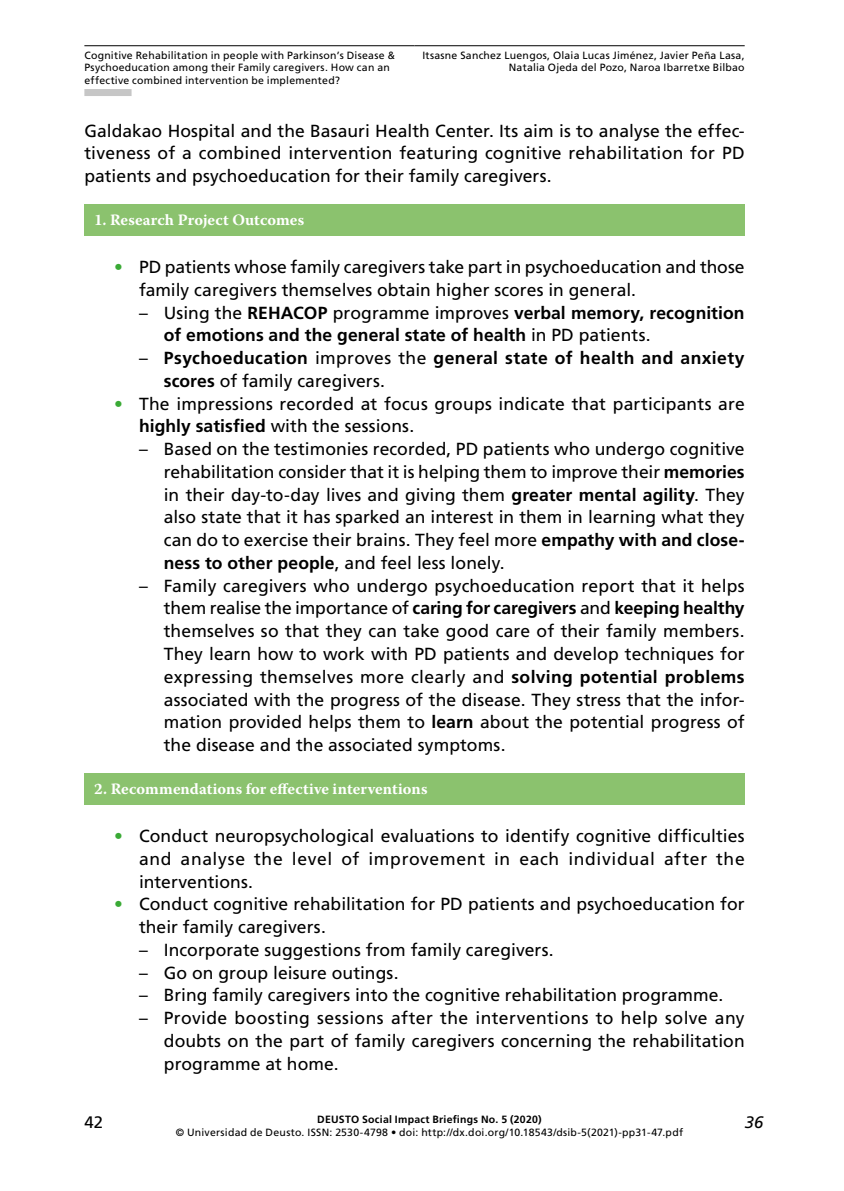
<style>
.page{position:relative;width:844px;height:1191px;background:#fff}
.page>*{position:absolute;margin:0;border:0;box-sizing:border-box;transform-origin:0 0}
.Texto_general{font:17.5px/22.8px "Frutiger";letter-spacing:.005em;color:#000;text-align:justify}
.t1{font:700 17.5px/22.8px "Frutiger";letter-spacing:.01em;color:#000}
.t2{font:16.62px "Frutiger";color:#000}
.t3{font:italic 16.62px "Frutiger";color:#000}
.TABLA_cabecera{font:700 15.75px "Warnock Pro";letter-spacing:.005em;color:#fff}
.t4{font:10.5px/12.6px "Frutiger";letter-spacing:.02em;color:#000}
.t5{font:700 10.5px "Frutiger";letter-spacing:.025em;color:#000}
.s1{color:#3aaa35}
.s2{font-weight:400}
.s3{font-weight:700}
</style>
<div class="page">
<hr style="left:84px;top:45px;width:330px;height:1px;background:#000">
<hr style="left:414px;top:45px;width:330px;height:1px;background:#000">
<div style="left:84px;top:89px;width:47px;height:7px;background:#c6c6c6"></div>
<div style="left:84px;top:204px;width:660px;height:31px;background:#8bc26e"></div>
<div style="left:84px;top:773px;width:660px;height:31px;background:#8bc26e"></div>
<p class="t4" style="left:84px;top:49px;width:312px">Cognitive Rehabilitation in people with Parkinson’s Disease &amp;<br>Psychoeducation among their Family caregivers. How can an effective combined intervention be implemented?</p>
<p class="t4" style="left:422px;top:49px;width:324px;text-align:right">Itsasne Sanchez Luengos, Olaia Lucas Jiménez, Javier Peña Lasa,<br>Natalia Ojeda del Pozo, Naroa Ibarretxe Bilbao</p>
<p class="Texto_general" style="left:84px;top:119px;width:661px">Galdakao Hospital and the Basauri Health Center. Its aim is to analyse the effec&shy;tiveness of a combined intervention featuring cognitive rehabilitation for PD patients and psychoeducation for their family caregivers.</p>
<p class="TABLA_cabecera" style="left:94px;top:211px;width:211px">1. Research Project Outcomes</p>
<p class="Texto_general" style="left:139px;top:255px;width:607px;text-indent:-25px"><span class="s1">•</span> PD patients whose family caregivers take part in psychoeducation and those family caregivers themselves obtain higher scores in general.</p>
<p class="t1" style="left:164px;top:301px;width:582px;text-indent:-25px"><span class="s2">– Using the</span> REHACOP <span class="s2">programme improves</span> verbal memory, recognition of emotions and the general state of health <span class="s2">in PD patients.</span></p>
<p class="t1" style="left:164px;top:346px;width:582px;text-indent:-25px"><span class="s2">–</span> Psychoeducation <span class="s2">improves the</span> general state of health and anxiety scores <span class="s2">of family caregivers.</span></p>
<p class="Texto_general" style="left:139px;top:392px;width:607px;text-indent:-25px"><span class="s1">•</span> The impressions recorded at focus groups indicate that participants are <span class="s3">highly satisfied</span> with the sessions.</p>
<p class="Texto_general" style="left:164px;top:437px;width:582px;text-indent:-25px">– Based on the testimonies recorded, PD patients who undergo cognitive rehabilitation consider that it is helping them to improve their <span class="s3">memories </span>in their day-to-day lives and giving them <span class="s3">greater mental agility</span>. They also state that it has sparked an interest in them in learning what they can do to exercise their brains. They feel more <span class="s3">empathy with and close&shy;ness to other people</span>, and feel less lonely.</p>
<p class="Texto_general" style="left:164px;top:574px;width:582px;text-indent:-25px">– Family caregivers who undergo psychoeducation report that it helps them realise the importance of <span class="s3">caring for caregivers</span> and <span class="s3">keeping healthy </span>themselves so that they can take good care of their family members.<br>They learn how to work with PD patients and develop techniques for expressing themselves more clearly and <span class="s3">solving potential problems </span>associated with the progress of the disease. They stress that the infor&shy;mation provided helps them to <span class="s3">learn</span> about the potential progress of the disease and the associated symptoms.</p>
<p class="TABLA_cabecera" style="left:94px;top:779px;width:335px">2. Recommendations for effective interventions</p>
<p class="Texto_general" style="left:139px;top:824px;width:607px;text-indent:-25px"><span class="s1">•</span> Conduct neuropsychological evaluations to identify cognitive difficulties and analyse the level of improvement in each individual after the interventions.</p>
<p class="Texto_general" style="left:139px;top:892px;width:607px;text-indent:-25px"><span class="s1">•</span> Conduct cognitive rehabilitation for PD patients and psychoeducation for their family caregivers.</p>
<p class="Texto_general" style="left:139px;top:938px;width:416px">– Incorporate suggestions from family caregivers.</p>
<p class="Texto_general" style="left:139px;top:961px;width:261px">– Go on group leisure outings.</p>
<p class="Texto_general" style="left:139px;top:983px;width:586px">– Bring family caregivers into the cognitive rehabilitation programme.</p>
<p class="Texto_general" style="left:164px;top:1006px;width:582px;text-indent:-25px">– Provide boosting sessions after the interventions to help solve any doubts on the part of family caregivers concerning the rehabilitation programme at home.</p>
<p class="t2" style="left:84px;top:1112px;width:20px">42</p>
<p class="t5" style="left:317px;top:1113px;width:226px">DEUSTO Social Impact Briefings No. 5 (2020)</p>
<p class="t4" style="left:176px;top:1125px;width:508px">© Universidad de Deusto. ISSN: 2530-4798 • doi: http://dx.doi.org/10.18543/dsib-5(2021)-pp31-47.pdf</p>
<p class="t3" style="left:744px;top:1112px;width:20px">36</p>
</div>
